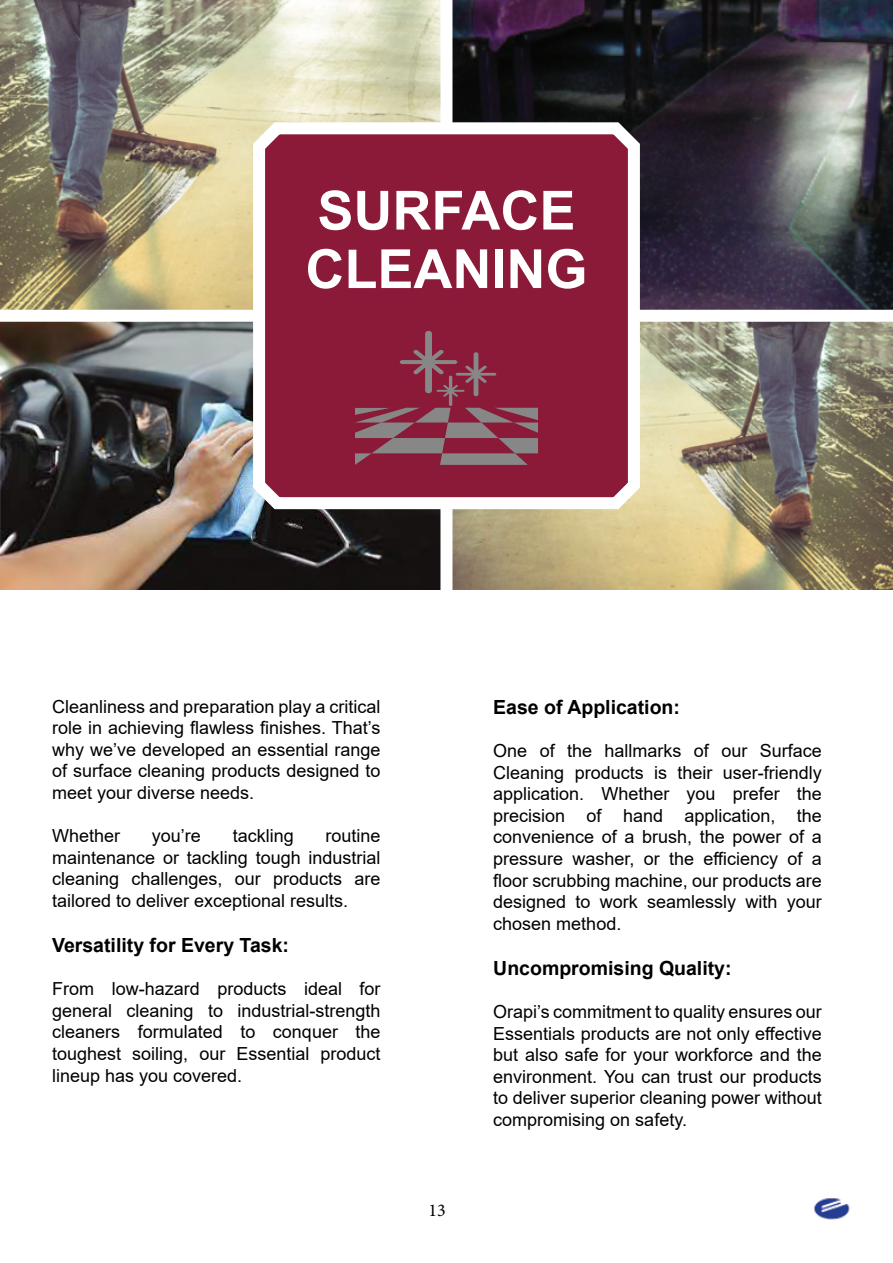
<style>
.page{position:relative;width:893px;height:1263px;background:#fff}
.page>*{position:absolute;margin:0;border:0;box-sizing:border-box;transform-origin:0 0}
.t1{font:700 54px/58.5px "Arial";color:#fff}
.t2{font:700 19.5px "Arial";color:#000}
.t3{font:18px/21.6px "Arial";color:#000;text-align:justify}
.t4{font:18px "Minion Pro";color:#000}
</style>
<div class="page">
<img style="left:813px;top:1198px;width:37px;height:22px">
<img style="left:0;top:322px;width:440px;height:268px">
<img style="left:0;top:0;width:440px;height:310px">
<img style="left:452px;top:0;width:441px;height:310px">
<img style="left:452px;top:322px;width:441px;height:268px">
<svg style="left:247px;top:111px;width:399px;height:404px;background:#983e55"></svg>
<svg style="left:355px;top:408px;width:183px;height:57px;background:#885060"></svg>
<div style="left:425px;top:331px;width:7px;height:62px;background:#878787;border-radius:3px"></div>
<svg style="left:400px;top:350px;width:57px;height:24px"></svg>
<hr style="left:474px;top:352px;width:4px;height:44px;background:#878787;border-radius:2px">
<hr style="left:456px;top:373px;width:40px;height:3px;background:#878787;border-radius:2px">
<svg style="left:465px;top:365px;width:22px;height:18px"></svg>
<hr style="left:449px;top:376px;width:3px;height:30px;background:#878787;border-radius:2px">
<hr style="left:437px;top:390px;width:28px;height:2px;background:#878787">
<svg style="left:443px;top:385px;width:15px;height:12px"></svg>
<h1 class="t1" style="left:305px;top:182px;width:283px">SURFACE<br>CLEANING</h1>
<p class="t3" style="left:52px;top:695px;width:330px">Cleanliness and preparation play a critical role in achieving flawless finishes. That’s why we’ve developed an essential range of surface cleaning products designed to meet your diverse needs.</p>
<p class="t3" style="left:52px;top:825px;width:70px">Whether</p>
<p class="t3" style="left:152px;top:825px;width:51px">you’re</p>
<p class="t3" style="left:233px;top:825px;width:63px">tackling</p>
<p class="t3" style="left:52px;top:825px;width:330px;text-indent:273px">routine maintenance or tackling tough industrial cleaning challenges, our products are tailored to deliver exceptional results.</p>
<p class="t2" style="left:52px;top:931px;width:238px">Versatility for Every Task:</p>
<p class="t3" style="left:52px;top:978px;width:330px">From low-hazard products ideal for general cleaning to industrial-strength cleaners formulated to conquer the toughest soiling, our Essential product lineup has you covered.</p>
<p class="t4" style="left:429px;top:1198px;width:19px">13</p>
<p class="t2" style="left:493px;top:693px;width:188px">Ease of Application:</p>
<p class="t3" style="left:493px;top:740px;width:330px">One of the hallmarks of our Surface Cleaning products is their user-friendly application. Whether you prefer the precision of hand application, the convenience of a brush, the power of a pressure washer, or the efficiency of a floor scrubbing machine, our products are designed to work seamlessly with your chosen method.</p>
<p class="t2" style="left:493px;top:954px;width:240px">Uncompromising Quality:</p>
<p class="t3" style="left:493px;top:1001px;width:330px">Orapi’s commitment to quality ensures our Essentials products are not only effective but also safe for your workforce and the environment. You can trust our products to deliver superior cleaning power without compromising on safety.</p>
</div>
